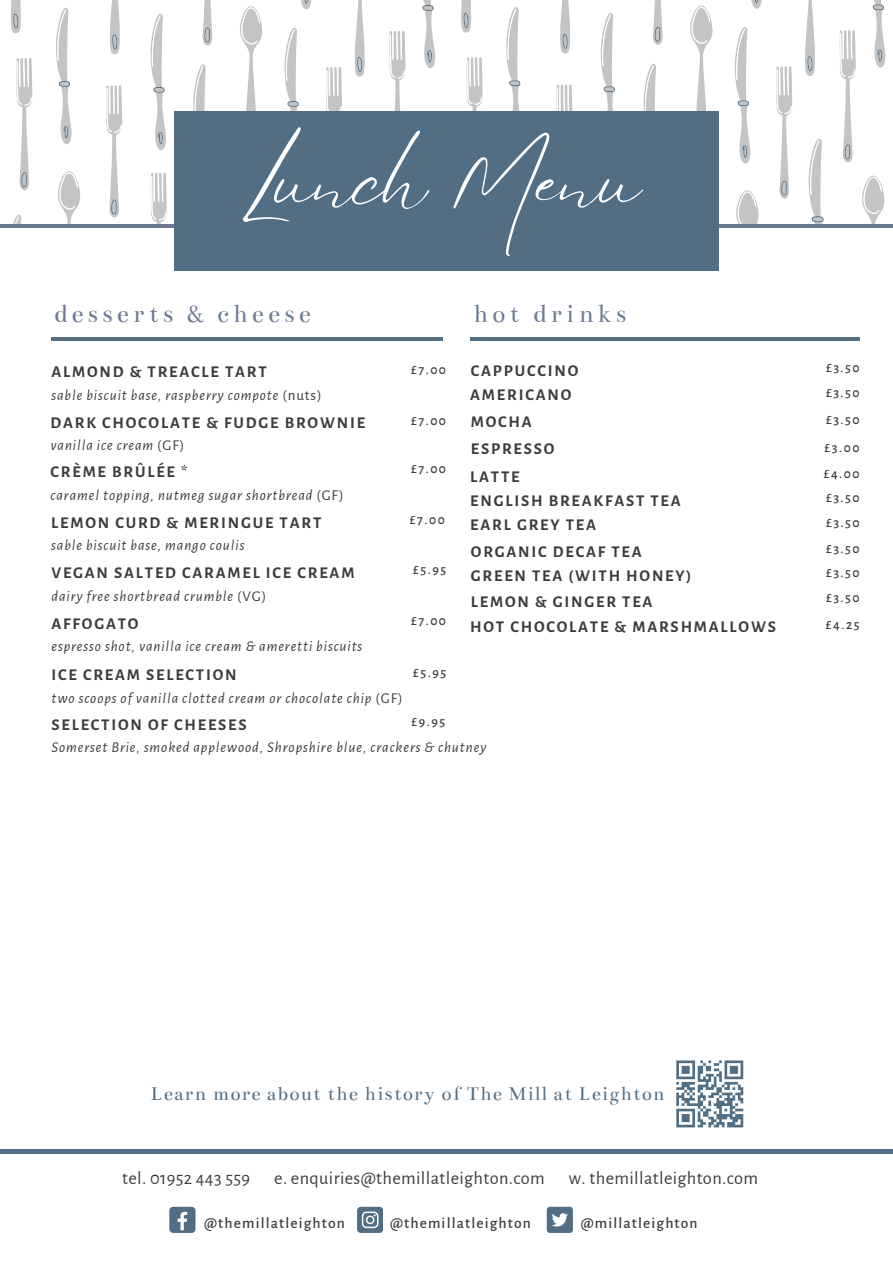
<style>
.page{position:relative;width:893px;height:1264px;background:#fff}
.page>*{position:absolute;margin:0;border:0;box-sizing:border-box;transform-origin:0 0}
.t1{font:74.25px "Eyesome Script";color:#fff}
.t2{font:27.15px "Bentham";letter-spacing:.15em;color:#6c7a92}
.t3{font:20.85px "Bentham";letter-spacing:.055em;color:#526e84}
.t4{font:18.3px "Alegreya Sans";letter-spacing:.02em;color:#3c3c3b}
.t5{font:700 16.5px "Alegreya Sans";letter-spacing:.11em;color:#3c3c3b}
.t6{font:500 15.45px "Alegreya Sans";letter-spacing:.075em;color:#3c3c3b}
.t7{font:italic 15px "Alegreya Sans";letter-spacing:.06em;color:#3c3c3b}
.t8{font:500 13.65px "Alegreya Sans";letter-spacing:.11em;color:#3c3c3b}
.s1{font-style:normal}
</style>
<div class="page">
<svg style="left:109px;top:0;width:11px;height:55px"></svg>
<svg style="left:10px;top:0;width:11px;height:34px"></svg>
<svg style="left:240px;top:6px;width:23px;height:105px"></svg>
<svg style="left:326px;top:67px;width:16px;height:44px"></svg>
<svg style="left:202px;top:0;width:11px;height:46px"></svg>
<svg style="left:16px;top:58px;width:17px;height:132px"></svg>
<svg style="left:389px;top:31px;width:17px;height:80px"></svg>
<svg style="left:56px;top:7px;width:16px;height:137px"></svg>
<svg style="left:284px;top:0;width:28px;height:111px"></svg>
<svg style="left:422px;top:0;width:13px;height:69px"></svg>
<svg style="left:354px;top:0;width:11px;height:77px"></svg>
<svg style="left:58px;top:171px;width:23px;height:53px"></svg>
<svg style="left:150px;top:172px;width:17px;height:52px"></svg>
<svg style="left:193px;top:64px;width:13px;height:47px"></svg>
<svg style="left:106px;top:85px;width:16px;height:133px"></svg>
<svg style="left:150px;top:13px;width:16px;height:137px"></svg>
<svg style="left:13px;top:214px;width:8px;height:10px"></svg>
<svg style="left:560px;top:0;width:10px;height:54px"></svg>
<svg style="left:461px;top:0;width:10px;height:33px"></svg>
<svg style="left:690px;top:5px;width:23px;height:106px"></svg>
<svg style="left:776px;top:66px;width:16px;height:133px"></svg>
<svg style="left:653px;top:0;width:10px;height:45px"></svg>
<svg style="left:466px;top:57px;width:17px;height:54px"></svg>
<svg style="left:839px;top:30px;width:17px;height:133px"></svg>
<svg style="left:506px;top:7px;width:15px;height:104px"></svg>
<svg style="left:735px;top:0;width:27px;height:164px"></svg>
<svg style="left:872px;top:0;width:14px;height:68px"></svg>
<svg style="left:862px;top:175px;width:22px;height:49px"></svg>
<svg style="left:805px;top:0;width:10px;height:76px"></svg>
<svg style="left:736px;top:190px;width:22px;height:34px"></svg>
<svg style="left:643px;top:63px;width:13px;height:48px"></svg>
<svg style="left:808px;top:138px;width:15px;height:86px"></svg>
<svg style="left:556px;top:84px;width:16px;height:27px"></svg>
<svg style="left:600px;top:13px;width:15px;height:98px"></svg>
<hr style="left:0;top:224px;width:892px;height:3px;background:#6c7a92">
<hr style="left:0;top:1149px;width:892px;height:4px;background:#526e84">
<svg style="left:357px;top:1206px;width:26px;height:26px"></svg>
<div style="left:169px;top:1206px;width:26px;height:26px;background:#526e84;border-radius:4px"></div>
<svg style="left:178px;top:1211px;width:9px;height:19px"></svg>
<svg style="left:546px;top:1206px;width:26px;height:26px"></svg>
<hr style="left:470px;top:337px;width:389px;height:4px;background:#526e84">
<svg style="left:676px;top:1060px;width:67px;height:67px"></svg>
<hr style="left:727px;top:1124px;width:16px;height:3px;background:#526e84">
<hr style="left:51px;top:337px;width:391px;height:3px;background:#526e84">
<div style="left:174px;top:111px;width:545px;height:160px;background:#526e84"></div>
<p class="t1" style="left:239px;top:132px;width:403px">Lunch Menu</p>
<p class="t2" style="left:54px;top:298px;width:258px">desserts &amp; cheese</p>
<h4 class="t5" style="left:51px;top:364px;width:217px">ALMOND &amp; TREACLE TART</h4>
<p class="t8" style="left:411px;top:362px;width:37px">£7.00</p>
<p class="t7" style="left:51px;top:388px;width:271px">sable biscuit base, raspberry compote <span class="s1">(nuts)</span></p>
<h4 class="t5" style="left:51px;top:414px;width:316px">DARK CHOCOLATE &amp; FUDGE BROWNIE</h4>
<p class="t8" style="left:411px;top:414px;width:37px">£7.00</p>
<p class="t7" style="left:51px;top:438px;width:135px">vanilla ice cream <span class="s1">(GF)</span></p>
<p class="t5" style="left:51px;top:464px;width:138px">CRÈME BRÛLÉE *</p>
<h4 class="t8" style="left:411px;top:461px;width:37px">£7.00</h4>
<p class="t7" style="left:51px;top:487px;width:294px">caramel topping, nutmeg sugar shortbread <span class="s1">(GF)</span></p>
<p class="t5" style="left:51px;top:514px;width:271px">LEMON CURD &amp; MERINGUE TART</p>
<p class="t8" style="left:410px;top:513px;width:37px">£7.00</p>
<p class="t7" style="left:51px;top:538px;width:195px">sable biscuit base, mango coulis</p>
<h4 class="t5" style="left:51px;top:564px;width:304px">VEGAN SALTED CARAMEL ICE CREAM</h4>
<p class="t8" style="left:413px;top:563px;width:34px">£5.95</p>
<p class="t7" style="left:51px;top:588px;width:216px">dairy free shortbread crumble <span class="s1">(VG)</span></p>
<h4 class="t5" style="left:51px;top:615px;width:88px">AFFOGATO</h4>
<p class="t8" style="left:411px;top:614px;width:37px">£7.00</p>
<p class="t7" style="left:51px;top:639px;width:312px">espresso shot, vanilla ice cream &amp; ameretti biscuits</p>
<p class="t5" style="left:51px;top:667px;width:186px">ICE CREAM SELECTION</p>
<p class="t8" style="left:413px;top:665px;width:34px">£5.95</p>
<h4 class="t7" style="left:51px;top:690px;width:352px">two scoops of vanilla clotted cream or chocolate chip <span class="s1">(GF)</span></h4>
<h4 class="t5" style="left:51px;top:716px;width:197px">SELECTION OF CHEESES</h4>
<p class="t8" style="left:411px;top:715px;width:35px">£9.95</p>
<h2 class="t2" style="left:473px;top:298px;width:155px">hot drinks</h2>
<h2 class="t5" style="left:471px;top:363px;width:109px">CAPPUCCINO</h2>
<p class="t8" style="left:826px;top:361px;width:35px">£3.50</p>
<p class="t5" style="left:470px;top:387px;width:103px">AMERICANO</p>
<h4 class="t8" style="left:826px;top:386px;width:35px">£3.50</h4>
<h4 class="t5" style="left:471px;top:414px;width:62px">MOCHA</h4>
<p class="t8" style="left:826px;top:413px;width:35px">£3.50</p>
<p class="t5" style="left:471px;top:441px;width:85px">ESPRESSO</p>
<h4 class="t8" style="left:824px;top:440px;width:36px">£3.00</h4>
<h4 class="t5" style="left:470px;top:468px;width:51px">LATTE</h4>
<p class="t8" style="left:823px;top:467px;width:37px">£4.00</p>
<p class="t5" style="left:470px;top:517px;width:127px">EARL GREY TEA</p>
<h4 class="t8" style="left:826px;top:516px;width:35px">£3.50</h4>
<p class="t5" style="left:470px;top:492px;width:212px">ENGLISH BREAKFAST TEA</p>
<h4 class="t8" style="left:826px;top:491px;width:35px">£3.50</h4>
<p class="t5" style="left:471px;top:543px;width:172px">ORGANIC DECAF TEA</p>
<p class="t8" style="left:826px;top:542px;width:35px">£3.50</p>
<p class="t5" style="left:471px;top:594px;width:183px">LEMON &amp; GINGER TEA</p>
<h4 class="t8" style="left:826px;top:591px;width:35px">£3.50</h4>
<p class="t5" style="left:471px;top:567px;width:222px">GREEN TEA (WITH HONEY)</p>
<h4 class="t8" style="left:826px;top:566px;width:35px">£3.50</h4>
<p class="t5" style="left:470px;top:619px;width:307px">HOT CHOCOLATE &amp; MARSHMALLOWS</p>
<p class="t8" style="left:825px;top:618px;width:35px">£4.25</p>
<p class="t7" style="left:51px;top:740px;width:436px">Somerset Brie, smoked applewood, Shropshire blue, crackers &amp; chutney</p>
<h4 class="t3" style="left:151px;top:1081px;width:515px">Learn more about the history of The Mill at Leighton</h4>
<h1 class="t4" style="left:122px;top:1168px;width:129px">tel. 01952 443 559</h1>
<h1 class="t4" style="left:274px;top:1168px;width:272px">e. enquiries@themillatleighton.com</h1>
<h1 class="t4" style="left:569px;top:1168px;width:191px">w. themillatleighton.com</h1>
<p class="t6" style="left:204px;top:1215px;width:142px">@themillatleighton</p>
<p class="t6" style="left:390px;top:1215px;width:142px">@themillatleighton</p>
<p class="t6" style="left:580px;top:1215px;width:118px">@millatleighton</p>
</div>
